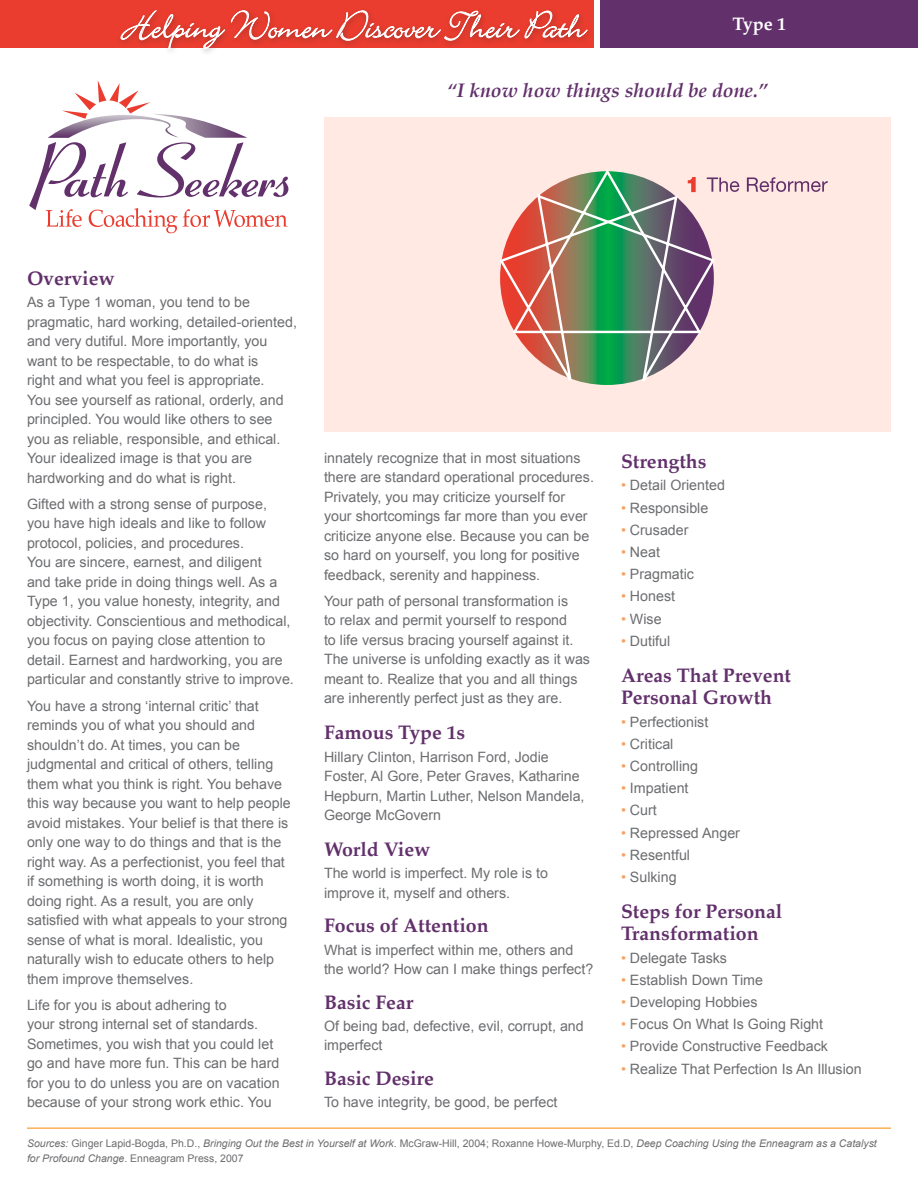
<style>
.page{position:relative;width:918px;height:1188px;background:#fff}
.page>*{position:absolute;margin:0;border:0;box-sizing:border-box;transform-origin:0 0}
.t1{font:42px "Bickley Script Plain";color:#fff}
.head{font:700 19.5px/22.5px "Palatino";color:#62306b}
.t2{font:italic 700 19.5px "Palatino";color:#62306b}
.t3{font:700 18px "Palatino";color:#fff}
.body{font:14.25px/19.5px "Arial";color:#6c6d70}
.t4{font:italic 10.5px/15px "Arial";color:#6c6d70}
.s1{color:#fb9f62}
.s2{font-style:normal}
</style>
<div class="page">
<div style="left:324px;top:118px;width:567px;height:314px;background:#ffe9e2"></div>
<svg style="left:500px;top:170px;width:215px;height:215px"></svg>
<svg style="left:707px;top:177px;width:32px;height:15px"></svg>
<svg style="left:747px;top:177px;width:81px;height:15px"></svg>
<div style="left:0;top:0;width:594px;height:47px;background:#ea3d2f"></div>
<div style="left:601px;top:0;width:317px;height:47px;background:#62306b"></div>
<div style="left:117px;top:7px;width:478px;height:50px;background:#231f20;opacity:.4"></div>
<svg style="left:120px;top:10px;width:105px;height:40px"></svg>
<svg style="left:231px;top:10px;width:357px;height:31px"></svg>
<svg style="left:29px;top:80px;width:259px;height:153px"></svg>
<hr style="left:27px;top:1128px;width:864px;height:1px;background:#fa8900">
<p class="t1" style="left:124px;top:-2px;width:462px">Helping Women Discover Their Path</p>
<p class="t3" style="left:732px;top:9px;width:55px">Type 1</p>
<p class="t2" style="left:447px;top:75px;width:322px">“I know how things should be done.”</p>
<p class="head" style="left:27px;top:267px;width:89px">Overview</p>
<p class="body" style="left:27px;top:293px;width:271px">As a Type 1 woman, you tend to be pragmatic, hard working, detailed-oriented, and very dutiful. More importantly, you want to be respectable, to do what is<br>right and what you feel is appropriate.<br>You see yourself as rational, orderly, and principled. You would like others to see you as reliable, responsible, and ethical.<br>Your idealized image is that you are hardworking and do what is right.</p>
<p class="body" style="left:27px;top:494px;width:268px">Gifted with a strong sense of purpose,<br>you have high ideals and like to follow protocol, policies, and procedures.<br>You are sincere, earnest, and diligent<br>and take pride in doing things well. As a Type 1, you value honesty, integrity, and objectivity. Conscientious and methodical, you focus on paying close attention to detail. Earnest and hardworking, you are particular and constantly strive to improve.</p>
<p class="body" style="left:27px;top:696px;width:265px">You have a strong ‘internal critic’ that reminds you of what you should and shouldn’t do. At times, you can be judgmental and critical of others, telling them what you think is right. You behave this way because you want to help people avoid mistakes. Your belief is that there is only one way to do things and that is the right way. As a perfectionist, you feel that if something is worth doing, it is worth doing right. As a result, you are only satisfied with what appeals to your strong sense of what is moral. Idealistic, you naturally wish to educate others to help them improve themselves.</p>
<p class="body" style="left:27px;top:995px;width:254px">Life for you is about adhering to<br>your strong internal set of standards.<br>Sometimes, you wish that you could let go and have more fun. This can be hard for you to do unless you are on vacation because of your strong work ethic. You</p>
<p class="body" style="left:324px;top:448px;width:271px">innately recognize that in most situations there are standard operational procedures.<br>Privately, you may criticize yourself for your shortcomings far more than you ever criticize anyone else. Because you can be so hard on yourself, you long for positive feedback, serenity and happiness.</p>
<p class="body" style="left:324px;top:591px;width:268px">Your path of personal transformation is<br>to relax and permit yourself to respond<br>to life versus bracing yourself against it.<br>The universe is unfolding exactly as it was meant to. Realize that you and all things are inherently perfect just as they are.</p>
<p class="head" style="left:324px;top:721px;width:143px">Famous Type 1s</p>
<p class="body" style="left:324px;top:747px;width:262px">Hillary Clinton, Harrison Ford, Jodie Foster, Al Gore, Peter Graves, Katharine Hepburn, Martin Luther, Nelson Mandela, George McGovern</p>
<p class="head" style="left:324px;top:838px;width:108px">World View</p>
<p class="body" style="left:324px;top:864px;width:226px">The world is imperfect. My role is to improve it, myself and others.</p>
<p class="head" style="left:324px;top:914px;width:166px">Focus of Attention</p>
<p class="body" style="left:324px;top:940px;width:271px">What is imperfect within me, others and the world? How can I make things perfect?</p>
<p class="head" style="left:324px;top:990px;width:91px">Basic Fear</p>
<p class="body" style="left:324px;top:1016px;width:261px">Of being bad, defective, evil, corrupt, and imperfect</p>
<p class="head" style="left:324px;top:1067px;width:111px">Basic Desire</p>
<p class="body" style="left:324px;top:1093px;width:235px">To have integrity, be good, be perfect</p>
<p class="head" style="left:621px;top:450px;width:87px">Strengths</p>
<p class="body" style="left:621px;top:476px;width:105px"><span class="s1">•</span> Detail Oriented</p>
<p class="body" style="left:621px;top:498px;width:89px"><span class="s1">•</span> Responsible</p>
<p class="body" style="left:621px;top:520px;width:69px"><span class="s1">•</span> Crusader</p>
<p class="body" style="left:621px;top:542px;width:41px"><span class="s1">•</span> Neat</p>
<p class="body" style="left:621px;top:565px;width:75px"><span class="s1">•</span> Pragmatic</p>
<p class="body" style="left:621px;top:587px;width:56px"><span class="s1">•</span> Honest</p>
<p class="body" style="left:621px;top:609px;width:42px"><span class="s1">•</span> Wise</p>
<p class="body" style="left:621px;top:631px;width:51px"><span class="s1">•</span> Dutiful</p>
<p class="head" style="left:621px;top:664px;width:172px">Areas That Prevent<br>Personal Growth</p>
<p class="body" style="left:621px;top:712px;width:89px"><span class="s1">•</span> Perfectionist</p>
<p class="body" style="left:621px;top:734px;width:54px"><span class="s1">•</span> Critical</p>
<p class="body" style="left:621px;top:756px;width:79px"><span class="s1">•</span> Controlling</p>
<p class="body" style="left:621px;top:779px;width:69px"><span class="s1">•</span> Impatient</p>
<p class="body" style="left:621px;top:801px;width:37px"><span class="s1">•</span> Curt</p>
<p class="body" style="left:621px;top:823px;width:121px"><span class="s1">•</span> Repressed Anger</p>
<p class="body" style="left:621px;top:845px;width:71px"><span class="s1">•</span> Resentful</p>
<p class="body" style="left:621px;top:867px;width:57px"><span class="s1">•</span> Sulking</p>
<p class="head" style="left:621px;top:900px;width:163px">Steps for Personal<br>Transformation</p>
<p class="body" style="left:621px;top:948px;width:108px"><span class="s1">•</span> Delegate Tasks</p>
<p class="body" style="left:621px;top:970px;width:143px"><span class="s1">•</span> Establish Down Time</p>
<p class="body" style="left:621px;top:992px;width:138px"><span class="s1">•</span> Developing Hobbies</p>
<p class="body" style="left:621px;top:1015px;width:204px"><span class="s1">•</span> Focus On What Is Going Right</p>
<p class="body" style="left:621px;top:1037px;width:208px"><span class="s1">•</span> Provide Constructive Feedback</p>
<p class="body" style="left:621px;top:1059px;width:242px"><span class="s1">•</span> Realize That Perfection Is An Illusion</p>
<p class="t4" style="left:27px;top:1136px;width:851px">Sources: <span class="s2">Ginger Lapid-Bogda, Ph.D.,</span> Bringing Out the Best in Yourself at Work<span class="s2">. McGraw-Hill, 2004; Roxanne Howe-Murphy, Ed.D,</span> Deep Coaching Using the Enneagram as a Catalyst for Profound Change<span class="s2">. Enneagram Press, 2007</span></p>
</div>
